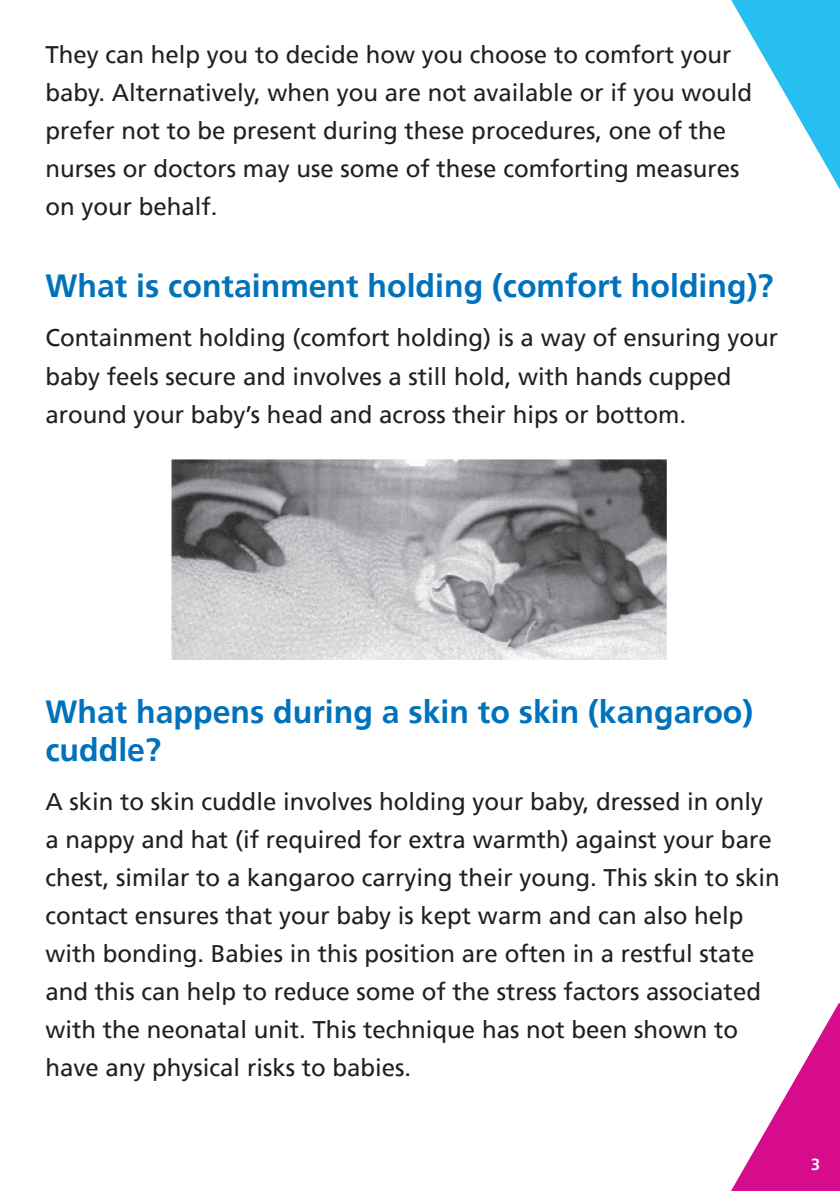
<style>
.page{position:relative;width:840px;height:1191px;background:#fff}
.page>*{position:absolute;margin:0;border:0;box-sizing:border-box;transform-origin:0 0}
.Large_title{font:700 32px/38px "Frutiger";color:#0072bc}
.Bullet_points{font:24px/38px "Frutiger";color:#231f20}
.t1{font:700 16px "Frutiger";color:#fff}
</style>
<div class="page">
<svg style="left:731px;top:1003px;width:108px;height:188px"></svg>
<svg style="left:731px;top:0;width:108px;height:188px"></svg>
<img style="left:171px;top:459px;width:496px;height:200px">
<p class="Bullet_points" style="left:45px;top:36px;width:687px">They can help you to decide how you choose to comfort your</p>
<p class="Bullet_points" style="left:45px;top:74px;width:707px">baby. Alternatively, when you are not available or if you would prefer not to be present during these procedures, one of the nurses or doctors may use some of these comforting measures</p>
<p class="Bullet_points" style="left:45px;top:188px;width:174px">on your behalf.</p>
<p class="Large_title" style="left:45px;top:267px;width:729px">What is containment holding (comfort holding)?</p>
<p class="Bullet_points" style="left:45px;top:319px;width:734px">Containment holding (comfort holding) is a way of ensuring your baby feels secure and involves a still hold, with hands cupped around your baby’s head and across their hips or bottom.</p>
<p class="Large_title" style="left:45px;top:692px;width:708px">What happens during a skin to skin (kangaroo) cuddle?</p>
<p class="Bullet_points" style="left:45px;top:782px;width:735px">A skin to skin cuddle involves holding your baby, dressed in only a nappy and hat (if required for extra warmth) against your bare chest, similar to a kangaroo carrying their young. This skin to skin contact ensures that your baby is kept warm and can also help with bonding. Babies in this position are often in a restful state and this can help to reduce some of the stress factors associated with the neonatal unit. This technique has not been shown to have any physical risks to babies.</p>
<p class="t1" style="left:810px;top:1154px;width:10px">3</p>
</div>
